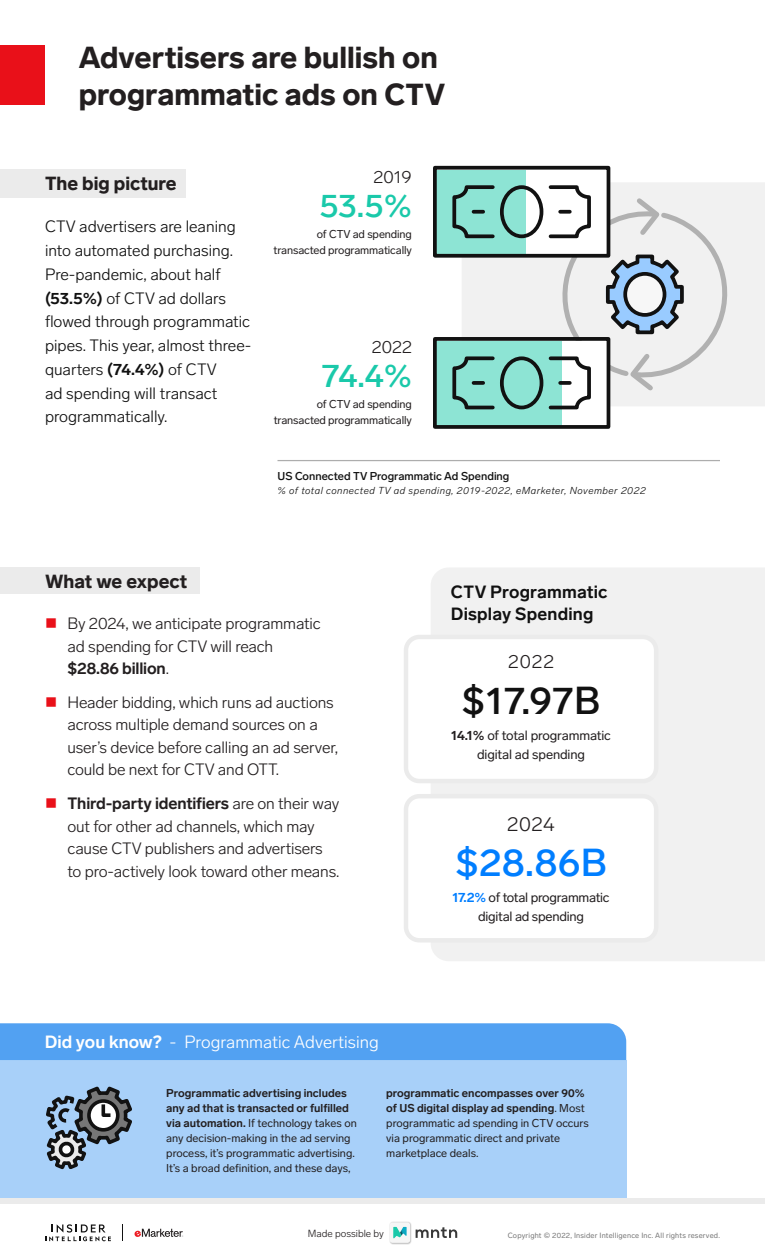
<style>
.page{position:relative;width:765px;height:1260px;background:#fff}
.page>*{position:absolute;margin:0;border:0;box-sizing:border-box;transform-origin:0 0}
.t1{font:500 38.5px "Lab Grotesque";color:#111}
.t2{font:500 38.5px "Lab Grotesque";color:#007eff}
.t3{font:500 32.5px "Lab Grotesque";color:#1ac9aa}
.H1_-_Page_Title{font:900 30px/37.5px "Lab Grotesque";color:#231f20}
.t4{font:300 20px "Lab Grotesque";color:#231f20}
.t5{font:300 18.88px "Lab Grotesque";color:#231f20}
.H2_-_Main_Section_He{font:900 18.75px "Lab Grotesque";color:#231f20}
.H3_-_Subheadings{font:300 17.5px "Lab Grotesque";color:#fff}
.H3_-_Subheadings-2{font:700 17.5px "Lab Grotesque";letter-spacing:.01em;color:#111}
.t6{font:300 17.5px "Lab Grotesque";letter-spacing:.005em;color:#231f20}
.t7{font:300 16.25px/22.5px "Lab Grotesque";letter-spacing:-.01em;color:#231f20}
.Body_-_Intro{font:300 16.25px/23.8px "Lab Grotesque";color:#111}
.Body{font:13.38px/19.2px "Lab Grotesque";letter-spacing:-.02em;color:#231f20;text-align:center}
.Body-2{font:11.25px/15px "Lab Grotesque";color:#231f20}
.H3_-_Subheadings-3{font:500 11.25px "Lab Grotesque";color:#111}
.t8{font:300 10.25px "Lab Grotesque";color:#231f20}
.H3_-_Subheadings-4{font:italic 300 10px "Lab Grotesque";letter-spacing:.05em;color:#111}
.t9{font:7.5px "Lab Grotesque";letter-spacing:.025em;color:#777}
.s1{font-weight:700}
.s2{font-weight:700;color:#007eff}
</style>
<div class="page">
<svg style="left:45px;top:1224px;width:66px;height:17px"></svg>
<svg style="left:134px;top:1229px;width:49px;height:8px"></svg>
<svg style="left:122px;top:1224px;width:1px;height:17px"></svg>
<div style="left:0;top:1198px;width:238px;height:6px;background:#ebebeb"></div>
<div style="left:238px;top:1198px;width:191px;height:6px;background:#ebebeb"></div>
<div style="left:624px;top:1198px;width:141px;height:6px;background:#ebebeb"></div>
<div style="left:429px;top:1198px;width:195px;height:6px;background:#ebebeb"></div>
<img style="left:389px;top:1221px;width:23px;height:23px">
<div style="left:390px;top:1222px;width:20px;height:21px;background:#f6f6f6;border-radius:3px"></div>
<svg style="left:416px;top:1227px;width:41px;height:11px"></svg>
<svg style="left:393px;top:1227px;width:14px;height:11px"></svg>
<div style="left:736px;top:183px;width:29px;height:223px;background:#f1f1f1"></div>
<div style="left:0;top:45px;width:45px;height:60px;background:#e91019"></div>
<div style="left:0;top:170px;width:186px;height:28px;background:#ebebeb"></div>
<div style="left:0;top:568px;width:200px;height:26px;background:#ebebeb"></div>
<div style="left:0;top:1060px;width:626px;height:138px;background:#a8d0f9"></div>
<div style="left:0;top:1023px;width:626px;height:37px;background:#52a1f2"></div>
<svg style="left:46px;top:1086px;width:86px;height:84px"></svg>
<div style="left:431px;top:568px;width:334px;height:393px;background:#f1f1f1"></div>
<div style="left:406px;top:637px;width:250px;height:144px;background:#fff;border-radius:13px"></div>
<div style="left:404px;top:635px;width:254px;height:148px;border:4px solid #ebebeb;border-radius:13px"></div>
<div style="left:406px;top:796px;width:250px;height:144px;background:#fff;border-radius:13px"></div>
<div style="left:404px;top:794px;width:254px;height:149px;border:4px solid #ebebeb;border-radius:13px"></div>
<hr style="left:278px;top:460px;width:442px;height:1px;background:#777">
<svg style="left:433px;top:165px;width:303px;height:264px"></svg>
<div style="left:500px;top:356px;width:43px;height:53px;border:4px solid #111;border-radius:50%"></div>
<p class="H1_-_Page_Title" style="left:79px;top:38px;width:368px">Advertisers are bullish on programmatic ads on CTV</p>
<p class="H2_-_Main_Section_He" style="left:45px;top:172px;width:133px">The big picture</p>
<p class="Body_-_Intro" style="left:45px;top:215px;width:208px">CTV advertisers are leaning into automated purchasing.<br>Pre-pandemic, about half <span class="s1">(53.5%)</span> of CTV ad dollars flowed through programmatic pipes. This year, almost three&shy;quarters <span class="s1">(74.4%)</span> of CTV<br>ad spending will transact programmatically.</p>
<p class="t6" style="left:373px;top:167px;width:40px">2019</p>
<p class="t3" style="left:320px;top:186px;width:94px">53.5%</p>
<p class="Body-2" style="left:317px;top:226px;width:97px">of CTV ad spending</p>
<p class="Body-2" style="left:273px;top:243px;width:140px">transacted programmatically</p>
<p class="t6" style="left:372px;top:337px;width:42px">2022</p>
<p class="t3" style="left:322px;top:356px;width:92px">74.4%</p>
<p class="Body-2" style="left:274px;top:396px;width:140px;line-height:16.2px;text-align:right">of CTV ad spending transacted programmatically</p>
<p class="H3_-_Subheadings-3" style="left:278px;top:469px;width:233px">US Connected TV Programmatic Ad Spending</p>
<p class="H3_-_Subheadings-4" style="left:278px;top:484px;width:370px">% of total connected TV ad spending, 2019-2022, eMarketer, November 2022</p>
<p class="H2_-_Main_Section_He" style="left:45px;top:570px;width:144px">What we expect</p>
<p class="t7" style="left:68px;top:612px;width:255px">By 2024, we anticipate programmatic ad spending for CTV will reach <span class="s1">$28.86 billion</span>.</p>
<p class="t7" style="left:68px;top:691px;width:272px">Header bidding, which runs ad auctions across multiple demand sources on a user’s device before calling an ad server, could be next for CTV and OTT.</p>
<p class="t7" style="left:68px;top:792px;width:273px"><span class="s1">Third-party identifiers</span> are on their way out for other ad channels, which may cause CTV publishers and advertisers to pro-actively look toward other means.</p>
<p class="H3_-_Subheadings-2" style="left:451px;top:581px;width:158px">CTV Programmatic</p>
<p class="H3_-_Subheadings-2" style="left:451px;top:603px;width:144px">Display Spending</p>
<p class="t5" style="left:508px;top:650px;width:48px">2022</p>
<p class="t1" style="left:462px;top:678px;width:140px">$17.97B</p>
<p class="Body" style="left:451px;top:726px;width:161px"><span class="s1">14.1%</span> of total programmatic digital ad spending</p>
<p class="t4" style="left:507px;top:812px;width:49px">2024</p>
<p class="t2" style="left:455px;top:840px;width:153px">$28.86B</p>
<p class="Body" style="left:453px;top:888px;width:158px"><span class="s2">17.2%</span> of total programmatic digital ad spending</p>
<p class="H3_-_Subheadings" style="left:45px;top:1032px;width:335px"><span class="s1">Did you know?</span> - Programmatic Advertising</p>
<p class="Body-2" style="left:166px;top:1086px;width:192px"><span class="s1">Programmatic advertising includes any ad that is transacted or fulfilled via automation.</span> If technology takes on any decision-making in the ad serving process, it’s programmatic advertising.<br>It’s a broad definition, and these days,</p>
<p class="Body-2" style="left:386px;top:1086px;width:204px"><span class="s1">programmatic encompasses over 90% of US digital display ad spending</span>. Most programmatic ad spending in CTV occurs via programmatic direct and private marketplace deals.</p>
<p class="t8" style="left:308px;top:1227px;width:78px">Made possible by</p>
<p class="t9" style="left:508px;top:1230px;width:214px">Copyright © 2022, Insider Intelligence Inc. All rights reserved.</p>
</div>
